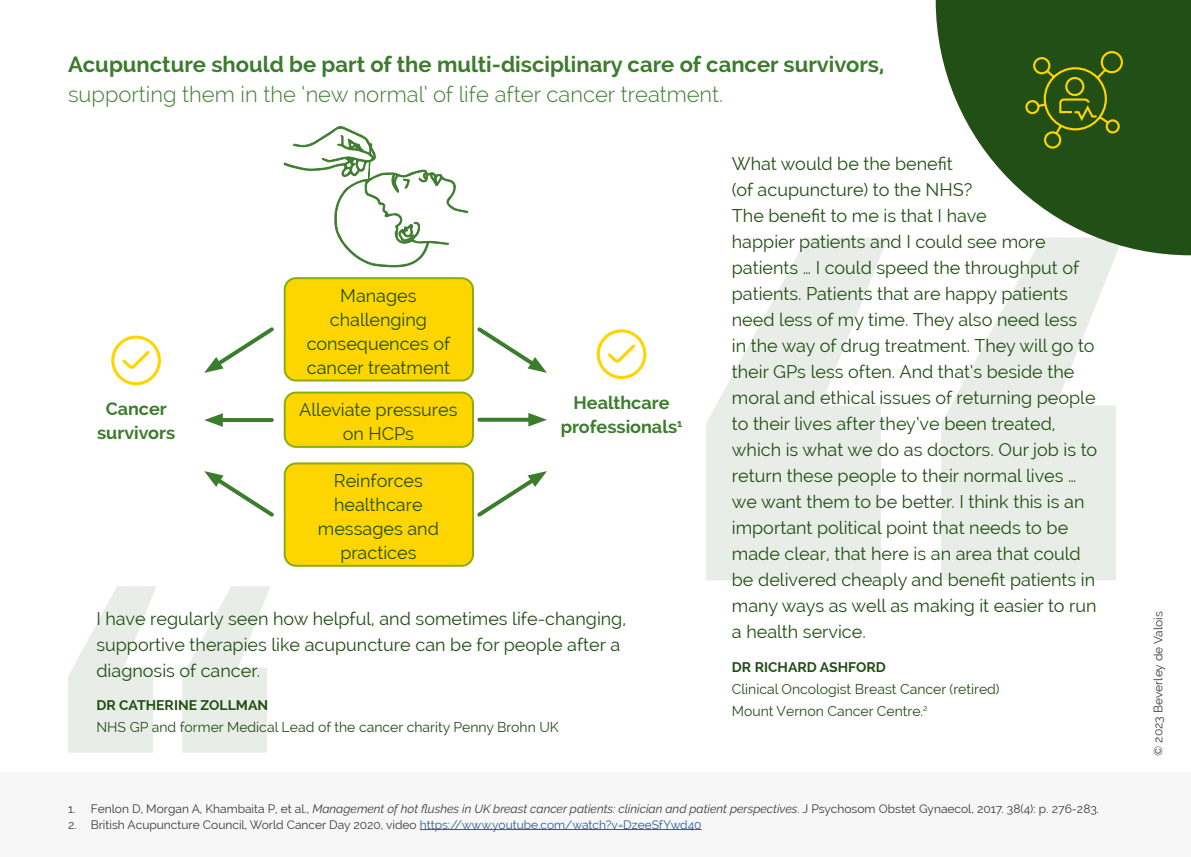
<style>
.page{position:relative;width:1191px;height:857px;background:#fff}
.page>*{position:absolute;margin:0;border:0;box-sizing:border-box;transform-origin:0 0}
.t1{font:700 22px "Raleway";color:#3c7c2d}
.t2{font:300 22px "Raleway";color:#3c7c2d}
.t3{font:18px/26px "Raleway";color:#224f15;text-align:center}
.t4{font:700 18px/24px "Raleway";color:#3c7c2d;text-align:center}
.t5{font:14px/22px "Raleway";color:#224f15}
.t6{font:700 14px "Raleway";color:#224f15}
.t7{font:12px "Raleway";color:#3b3b3b}
.s1{font-style:italic}
.s2{color:#275b9b}
</style>
<div class="page">
<svg style="left:68px;top:586px;width:202px;height:166px"></svg>
<svg style="left:706px;top:238px;width:410px;height:342px;fill:#e9ede8"></svg>
<svg style="left:935px;top:0;width:256px;height:255px;fill:#224f15"></svg>
<div style="left:0;top:772px;width:1191px;height:84px;background:#f7f7f7"></div>
<hr style="left:420px;top:829px;width:281px;height:1px;background:#275b9b">
<svg style="left:1024px;top:50px;width:100px;height:100px"></svg>
<svg style="left:111px;top:335px;width:50px;height:50px"></svg>
<svg style="left:597px;top:329px;width:49px;height:50px"></svg>
<div style="left:285px;top:278px;width:188px;height:102px;background:#ffd500;border-radius:11px"></div>
<div style="left:284px;top:277px;width:190px;height:104px;border:2px solid #89af0d;border-radius:11px"></div>
<svg style="left:223px;top:418px;width:49px;height:4px"></svg>
<svg style="left:204px;top:413px;width:19px;height:14px"></svg>
<div style="left:285px;top:392px;width:188px;height:55px;background:#ffd500;border-radius:11px"></div>
<div style="left:284px;top:391px;width:190px;height:57px;border:2px solid #89af0d;border-radius:11px"></div>
<div style="left:285px;top:463px;width:188px;height:102px;background:#ffd500;border-radius:11px"></div>
<div style="left:284px;top:462px;width:190px;height:104px;border:2px solid #89af0d;border-radius:11px"></div>
<svg style="left:479px;top:417px;width:49px;height:4px"></svg>
<svg style="left:528px;top:413px;width:19px;height:13px"></svg>
<svg style="left:477px;top:327px;width:70px;height:46px"></svg>
<svg style="left:477px;top:471px;width:70px;height:46px"></svg>
<svg style="left:204px;top:327px;width:70px;height:46px"></svg>
<svg style="left:204px;top:471px;width:70px;height:46px"></svg>
<svg style="left:283px;top:126px;width:185px;height:141px"></svg>
<p class="t1" style="left:68px;top:51px;width:817px">Acupuncture should be part of the multi-disciplinary care of cancer survivors,</p>
<p class="t2" style="left:68px;top:81px;width:656px">supporting them in the ‘new normal’ of life after cancer treatment.</p>
<p class="t3" style="left:307px;top:283px;width:145px;line-height:24px">Manages challenging consequences of cancer treatment</p>
<p class="t3" style="left:299px;top:397px;width:160px;line-height:24px">Alleviate pressures on HCPs</p>
<p class="t3" style="left:318px;top:468px;width:122px;line-height:24px">Reinforces healthcare messages and practices</p>
<p class="t4" style="left:97px;top:397px;width:80px">Cancer survivors</p>
<p class="t4" style="left:561px;top:390px;width:123px">Healthcare professionals<sup>1</sup></p>
<p class="t3" style="left:96px;top:605px;width:531px;text-align:left">I have regularly seen how helpful, and sometimes life-changing, supportive therapies like acupuncture can be for people after a diagnosis of cancer.</p>
<p class="t6" style="left:96px;top:697px;width:173px">DR CATHERINE ZOLLMAN</p>
<p class="t5" style="left:96px;top:716px;width:464px">NHS GP and former Medical Lead of the cancer charity Penny Brohn UK</p>
<p class="t3" style="left:732px;top:150px;width:367px;text-align:left">What would be the benefit<br>(of acupuncture) to the NHS?<br>The benefit to me is that I have<br>happier patients and I could see more patients … I could speed the throughput of patients. Patients that are happy patients need less of my time. They also need less<br>in the way of drug treatment. They will go to their GPs less often. And that’s beside the moral and ethical issues of returning people to their lives after they’ve been treated, which is what we do as doctors. Our job is to return these people to their normal lives … we want them to be better. I think this is an important political point that needs to be made clear, that here is an area that could be delivered cheaply and benefit patients in many ways as well as making it easier to run a health service.</p>
<p class="t6" style="left:732px;top:658px;width:155px">DR RICHARD ASHFORD</p>
<p class="t5" style="left:732px;top:677px;width:269px">Clinical Oncologist Breast Cancer (retired)<br>Mount Vernon Cancer Centre.<sup>2</sup></p>
<p class="t7" style="left:68px;top:801px;width:1032px">1. Fenlon D, Morgan A, Khambaita P, et al., <span class="s1">Management of hot flushes in UK breast cancer patients: clinician and patient perspectives</span>. J Psychosom Obstet Gynaecol, 2017. 38(4): p. 276-283.</p>
<p class="t7" style="left:68px;top:817px;width:635px">2. British Acupuncture Council, World Cancer Day 2020, video <span class="s2">https://www.youtube.com/watch?v=DzeeSfYwd40</span></p>
<p class="t7" style="left:1151px;top:755px;width:146px;rotate:-90deg">© 2023 Beverley de Valois</p>
</div>
